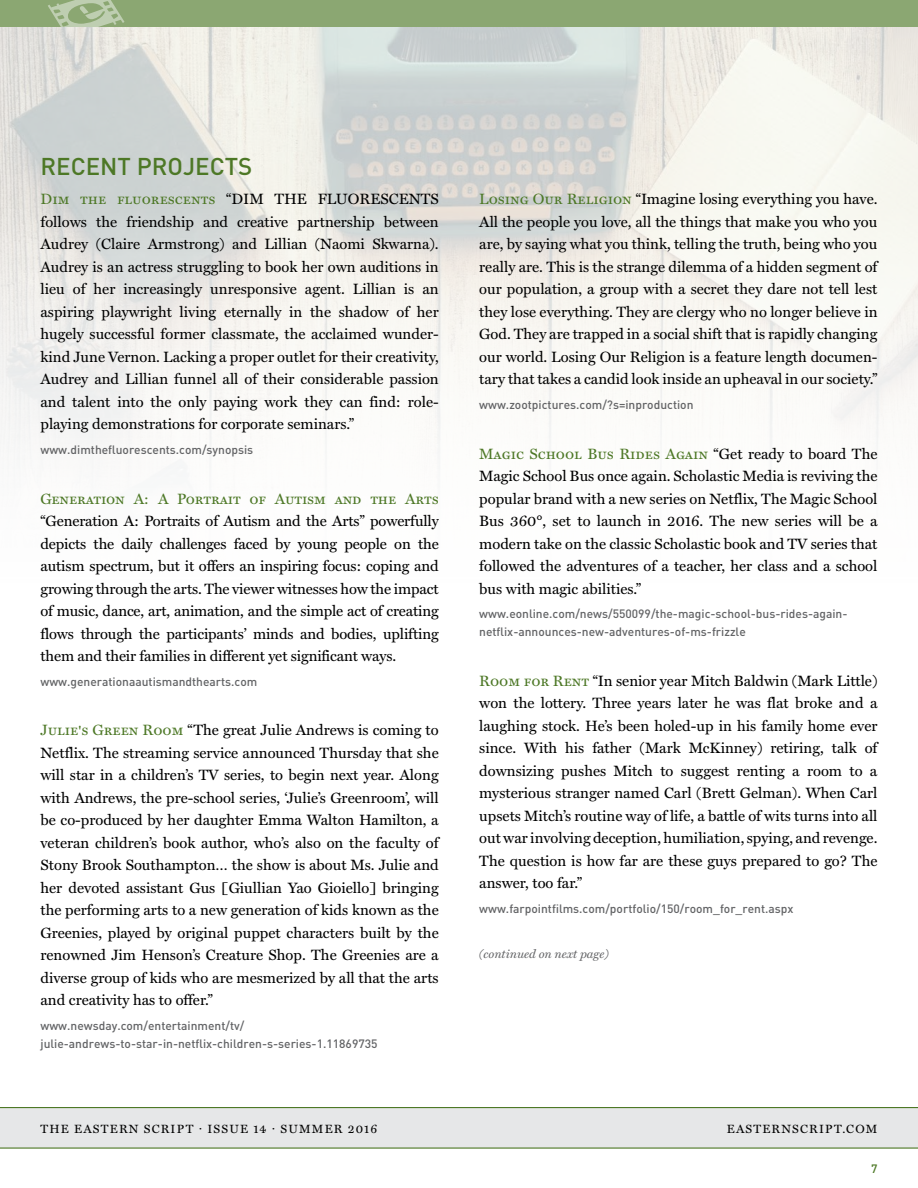
<style>
.page{position:relative;width:918px;height:1188px;background:#fff}
.page>*{position:absolute;margin:0;border:0;box-sizing:border-box;transform-origin:0 0}
.t1{font:500 24px "DIN Canfor";color:#4d7826}
.t2{font:15px/22.5px "Miller Text";color:#000;text-align:justify}
.t3{font:15px "Miller Text SC";letter-spacing:-.01em;color:#4d7826}
.t4{font:500 12px/18px "DIN Canfor";color:#636466}
.t5{font:12px "Miller Text SC";letter-spacing:.1em;color:#000}
.t6{font:italic 12px "Miller Text";color:#636466}
.t7{font:500 12px "DIN Canfor";color:#4d7826}
.s1{font-family:"Miller Text SC";color:#4d7826}
.s2{font-family:"Miller Text";color:#000}
</style>
<div class="page">
<div style="left:0;top:1107px;width:918px;height:41px;background:#e6e7e8"></div>
<hr style="left:0;top:1148px;width:918px;height:1px;background:#4d7826">
<hr style="left:0;top:1107px;width:918px;height:1px;background:#4d7826">
<div style="left:0;top:0;width:918px;height:27px;background:#8ba772"></div>
<svg style="left:48px;top:0;width:77px;height:27px"></svg>
<img style="left:0;top:27px;width:918px;height:426px">
<h1 class="t1" style="left:40px;top:151px;width:213px">Recent projects</h1>
<p class="t2" style="left:40px;top:188px;width:400px"><span class="s1">Dim the fluorescents</span> “DIM THE FLUORESCENTS follows the friendship and creative partnership between Audrey (Claire Armstrong) and Lillian (Naomi Skwarna).<br>Audrey is an actress struggling to book her own auditions in lieu of her increasingly unresponsive agent. Lillian is an aspiring playwright living eternally in the shadow of her hugely successful former classmate, the acclaimed wunder&shy;kind June Vernon. Lacking a proper outlet for their creativity, Audrey and Lillian funnel all of their considerable passion and talent into the only paying work they can find: role&shy;playing demonstrations for corporate seminars.”</p>
<p class="t4" style="left:40px;top:440px;width:214px">www.dimthefluorescents.com/synopsis</p>
<p class="t3" style="left:40px;top:490px;width:400px">Generation A: A Portrait of Autism and the Arts</p>
<p class="t2" style="left:40px;top:510px;width:400px">“Generation A: Portraits of Autism and the Arts” powerfully depicts the daily challenges faced by young people on the autism spectrum, but it offers an inspiring focus: coping and growing through the arts. The viewer witnesses how the impact of music, dance, art, animation, and the simple act of creating flows through the participants’ minds and bodies, uplifting them and their families in different yet significant ways.</p>
<p class="t4" style="left:40px;top:672px;width:218px">www.generationaautismandthearts.com</p>
<p class="t2" style="left:40px;top:719px;width:400px"><span class="s1">Julie's Green Room</span> “The great Julie Andrews is coming to Netflix. The streaming service announced Thursday that she will star in a children’s TV series, to begin next year. Along with Andrews, the pre-school series, ‘Julie’s Greenroom’, will be co-produced by her daughter Emma Walton Hamilton, a veteran children’s book author, who’s also on the faculty of Stony Brook Southampton… the show is about Ms. Julie and her devoted assistant Gus [Giullian Yao Gioiello] bringing the performing arts to a new generation of kids known as the Greenies, played by original puppet characters built by the renowned Jim Henson’s Creature Shop. The Greenies are a diverse group of kids who are mesmerized by all that the arts and creativity has to offer.”</p>
<p class="t4" style="left:40px;top:1016px;width:339px">www.newsday.com/entertainment/tv/ julie-andrews-to-star-in-netflix-children-s-series-1.11869735</p>
<p class="t2" style="left:479px;top:188px;width:400px"><span class="s1">Losing Our Religion</span> “Imagine losing everything you have.<br>All the people you love, all the things that make you who you are, by saying what you think, telling the truth, being who you really are. This is the strange dilemma of a hidden segment of our population, a group with a secret they dare not tell lest they lose everything. They are clergy who no longer believe in God. They are trapped in a social shift that is rapidly changing our world. Losing Our Religion is a feature length documen&shy;tary that takes a candid look inside an upheaval in our society.”</p>
<p class="t4" style="left:479px;top:395px;width:216px">www.zootpictures.com/?s=inproduction</p>
<p class="t3" style="left:479px;top:445px;width:400px">Magic School Bus Rides Again <span class="s2">“Get ready to board The</span></p>
<p class="t2" style="left:479px;top:465px;width:400px">Magic School Bus once again. Scholastic Media is reviving the popular brand with a new series on Netflix, The Magic School Bus 360°, set to launch in 2016. The new series will be a modern take on the classic Scholastic book and TV series that followed the adventures of a teacher, her class and a school bus with magic abilities.”</p>
<p class="t4" style="left:479px;top:605px;width:370px">www.eonline.com/news/550099/the-magic-school-bus-rides-again&shy;netflix-announces-new-adventures-of-ms-frizzle</p>
<p class="t2" style="left:479px;top:669px;width:400px"><span class="s1">Room for Rent</span> “In senior year Mitch Baldwin (Mark Little) won the lottery. Three years later he was flat broke and a laughing stock. He’s been holed-up in his family home ever since. With his father (Mark McKinney) retiring, talk of downsizing pushes Mitch to suggest renting a room to a mysterious stranger named Carl (Brett Gelman). When Carl upsets Mitch’s routine way of life, a battle of wits turns into all out war involving deception, humiliation, spying, and revenge.<br>The question is how far are these guys prepared to go? The answer, too far.”</p>
<p class="t4" style="left:479px;top:899px;width:316px">www.farpointfilms.com/portfolio/150/room_for_rent.aspx</p>
<p class="t6" style="left:479px;top:947px;width:131px">(continued on next page)</p>
<p class="t5" style="left:40px;top:1122px;width:338px">THE EASTERN SCRIPT · ISSUE 14 · SUMMER 2016</p>
<p class="t5" style="left:727px;top:1122px;width:152px">EASTERNSCRIPT.COM</p>
<p class="t7" style="left:871px;top:1161px;width:8px">7</p>
</div>
